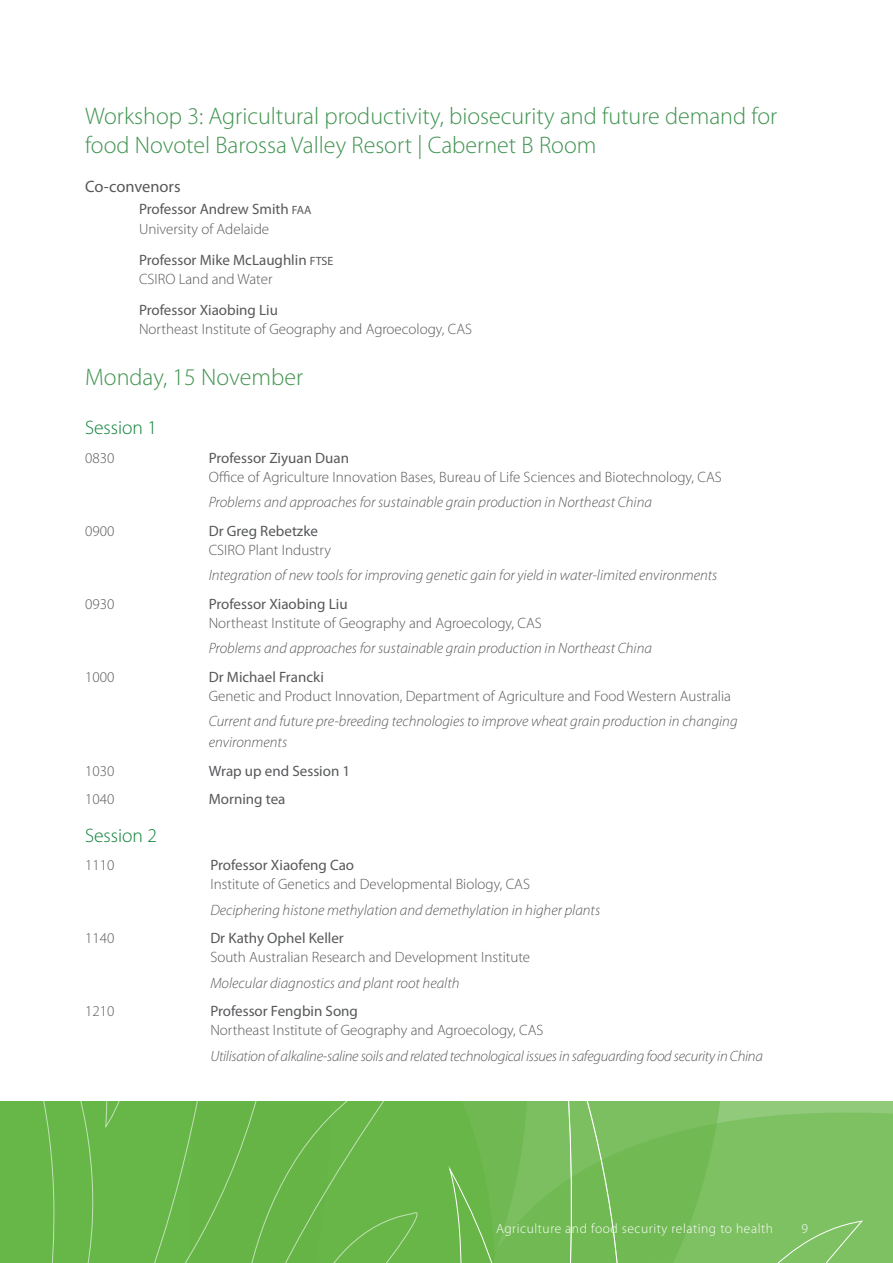
<style>
.page{position:relative;width:893px;height:1263px;background:#fff}
.page>*{position:absolute;margin:0;border:0;box-sizing:border-box;transform-origin:0 0}
.date_headings{font:300 24px/28.8px "Myriad Pro";color:#419451}
.Program_h2{font:300 19.5px "Myriad Pro";color:#0b8136}
.body{font:16.5px "Myriad Pro";color:#57585a}
.program_body{font:300 15px "Myriad Pro";color:#57585a}
.program_body_italics{font:italic 300 15px/21px "Myriad Pro";color:#57585a}
.Program_h2-2{font:15px "Myriad Pro";color:#57585a}
.program_body_italics-2{font:italic 300 15px "Myriad Pro";letter-spacing:-.02em;color:#57585a}
.body-2{font:300 13.5px "Myriad Pro";letter-spacing:.04em;color:#fff}
.s1{font-size:12px}
</style>
<div class="page">
<div style="left:864px;top:1111px;width:29px;height:152px;background:#7ec163"></div>
<div style="left:150px;top:1101px;width:84px;height:162px;background:#65b445"></div>
<div style="left:112px;top:1127px;width:38px;height:136px;background:#67b648"></div>
<div style="left:112px;top:1101px;width:96px;height:26px;background:#67b648"></div>
<svg style="left:234px;top:1101px;width:630px;height:162px;background:#73bb55"></svg>
<div style="left:0;top:1101px;width:112px;height:162px;background:#67b648"></div>
<p class="date_headings" style="left:85px;top:102px;width:694px">Workshop 3: Agricultural productivity, biosecurity and future demand for food Novotel Barossa Valley Resort | Cabernet B Room</p>
<p class="body" style="left:85px;top:176px;width:97px">Co-convenors</p>
<p class="Program_h2-2" style="left:139px;top:200px;width:174px">Professor Andrew Smith <span class="s1">FAA</span></p>
<p class="program_body" style="left:139px;top:220px;width:132px">University of Adelaide</p>
<p class="Program_h2-2" style="left:139px;top:250px;width:196px">Professor Mike McLaughlin <span class="s1">FTSE</span></p>
<p class="program_body" style="left:139px;top:270px;width:135px">CSIRO Land and Water</p>
<p class="Program_h2-2" style="left:139px;top:301px;width:140px">Professor Xiaobing Liu</p>
<p class="program_body" style="left:139px;top:320px;width:335px">Northeast Institute of Geography and Agroecology, CAS</p>
<p class="date_headings" style="left:85px;top:363px;width:220px">Monday, 15 November</p>
<p class="Program_h2" style="left:85px;top:416px;width:73px">Session 1</p>
<p class="program_body" style="left:85px;top:448px;width:31px">0830</p>
<p class="Program_h2-2" style="left:209px;top:448px;width:142px">Professor Ziyuan Duan</p>
<p class="program_body" style="left:209px;top:468px;width:515px">Office of Agriculture Innovation Bases, Bureau of Life Sciences and Biotechnology, CAS</p>
<p class="program_body_italics" style="left:209px;top:492px;width:445px">Problems and approaches for sustainable grain production in Northeast China</p>
<p class="program_body" style="left:85px;top:521px;width:31px">0900</p>
<p class="Program_h2-2" style="left:209px;top:521px;width:111px">Dr Greg Rebetzke</p>
<p class="program_body" style="left:209px;top:541px;width:124px">CSIRO Plant Industry</p>
<p class="program_body_italics" style="left:209px;top:565px;width:510px">Integration of new tools for improving genetic gain for yield in water-limited environments</p>
<p class="program_body" style="left:85px;top:594px;width:31px">0930</p>
<p class="Program_h2-2" style="left:209px;top:594px;width:140px">Professor Xiaobing Liu</p>
<p class="program_body" style="left:209px;top:614px;width:335px">Northeast Institute of Geography and Agroecology, CAS</p>
<p class="program_body_italics" style="left:209px;top:638px;width:445px">Problems and approaches for sustainable grain production in Northeast China</p>
<p class="program_body" style="left:85px;top:667px;width:31px">1000</p>
<p class="Program_h2-2" style="left:209px;top:667px;width:117px">Dr Michael Francki</p>
<p class="program_body" style="left:209px;top:687px;width:524px">Genetic and Product Innovation, Department of Agriculture and Food Western Australia</p>
<p class="program_body_italics" style="left:209px;top:711px;width:530px">Current and future pre-breeding technologies to improve wheat grain production in changing environments</p>
<p class="program_body" style="left:85px;top:761px;width:31px">1030</p>
<p class="Program_h2-2" style="left:209px;top:761px;width:143px">Wrap up end Session 1</p>
<p class="program_body" style="left:85px;top:790px;width:31px">1040</p>
<p class="Program_h2-2" style="left:209px;top:789px;width:78px">Morning tea</p>
<p class="Program_h2" style="left:85px;top:823px;width:73px">Session 2</p>
<p class="program_body" style="left:85px;top:856px;width:31px">1110</p>
<p class="Program_h2-2" style="left:210px;top:855px;width:145px">Professor Xiaofeng Cao</p>
<p class="program_body" style="left:210px;top:875px;width:321px">Institute of Genetics and Developmental Biology, CAS</p>
<p class="program_body_italics" style="left:210px;top:899px;width:391px">Deciphering histone methylation and demethylation in higher plants</p>
<p class="program_body" style="left:85px;top:929px;width:31px">1140</p>
<p class="Program_h2-2" style="left:210px;top:928px;width:135px">Dr Kathy Ophel Keller</p>
<p class="program_body" style="left:210px;top:948px;width:321px">South Australian Research and Development Institute</p>
<p class="program_body_italics" style="left:210px;top:972px;width:251px">Molecular diagnostics and plant root health</p>
<p class="program_body" style="left:85px;top:1002px;width:31px">1210</p>
<p class="Program_h2-2" style="left:210px;top:1001px;width:149px">Professor Fengbin Song</p>
<p class="program_body" style="left:210px;top:1021px;width:335px">Northeast Institute of Geography and Agroecology, CAS</p>
<p class="program_body_italics-2" style="left:210px;top:1046px;width:554px">Utilisation of alkaline-saline soils and related technological issues in safeguarding food security in China</p>
<p class="body-2" style="left:496px;top:1220px;width:278px">Agriculture and food security relating to health</p>
<p class="body-2" style="left:801px;top:1220px;width:8px">9</p>
</div>
